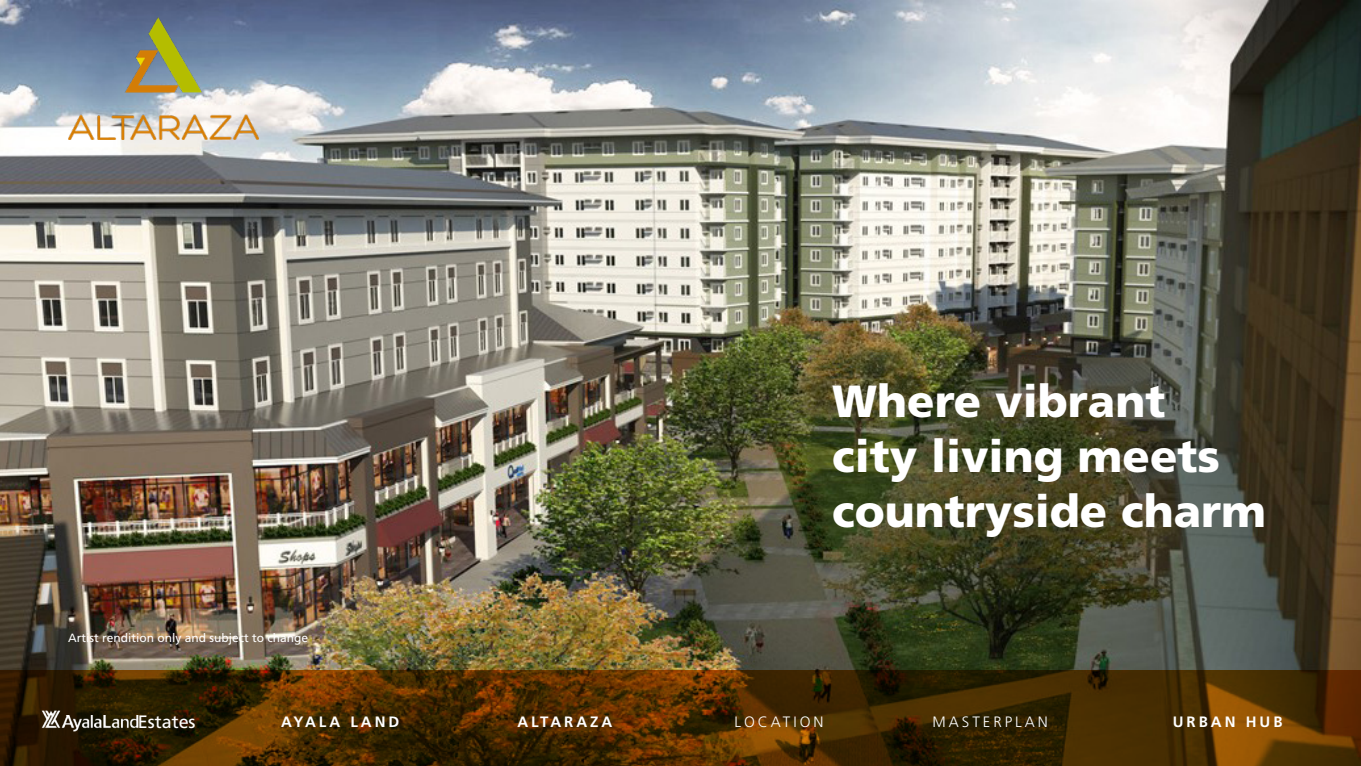
<style>
.page{position:relative;width:1361px;height:766px;background:#fff}
.page>*{position:absolute;margin:0;border:0;box-sizing:border-box;transform-origin:0 0}
.t1{font:900 45px/55px "Frutiger LT Std";color:#fff}
.t2{font:17.9px "Frutiger LT Std";color:#fff}
.t3{font:700 15px "Frutiger LT Std";letter-spacing:.2em;color:#fff}
.t4{font:300 15px "Frutiger LT Std";letter-spacing:.2em;color:#fff}
.t5{font:12px "Frutiger LT Std";color:#fff}
</style>
<div class="page">
<img style="left:0;top:0;width:1361px;height:670px">
<svg style="left:0;top:670px;width:1361px;height:95px;background:#472901"></svg>
<img style="left:41px;top:710px;width:97px;height:21px">
<img style="left:68px;top:17px;width:210px;height:122px">
<p class="t5" style="left:68px;top:630px;width:242px">Artist rendition only and subject to change</p>
<p class="t1" style="left:832px;top:373px;width:435px">Where vibrant<br>city living meets countryside charm</p>
<p class="t2" style="left:138px;top:710px;width:59px">Estates</p>
<p class="t3" style="left:281px;top:713px;width:120px">AYALA LAND</p>
<p class="t3" style="left:517px;top:713px;width:97px">ALTARAZA</p>
<p class="t4" style="left:734px;top:713px;width:91px">LOCATION</p>
<p class="t4" style="left:932px;top:713px;width:117px">MASTERPLAN</p>
<p class="t3" style="left:1172px;top:713px;width:111px">URBAN HUB</p>
</div>
